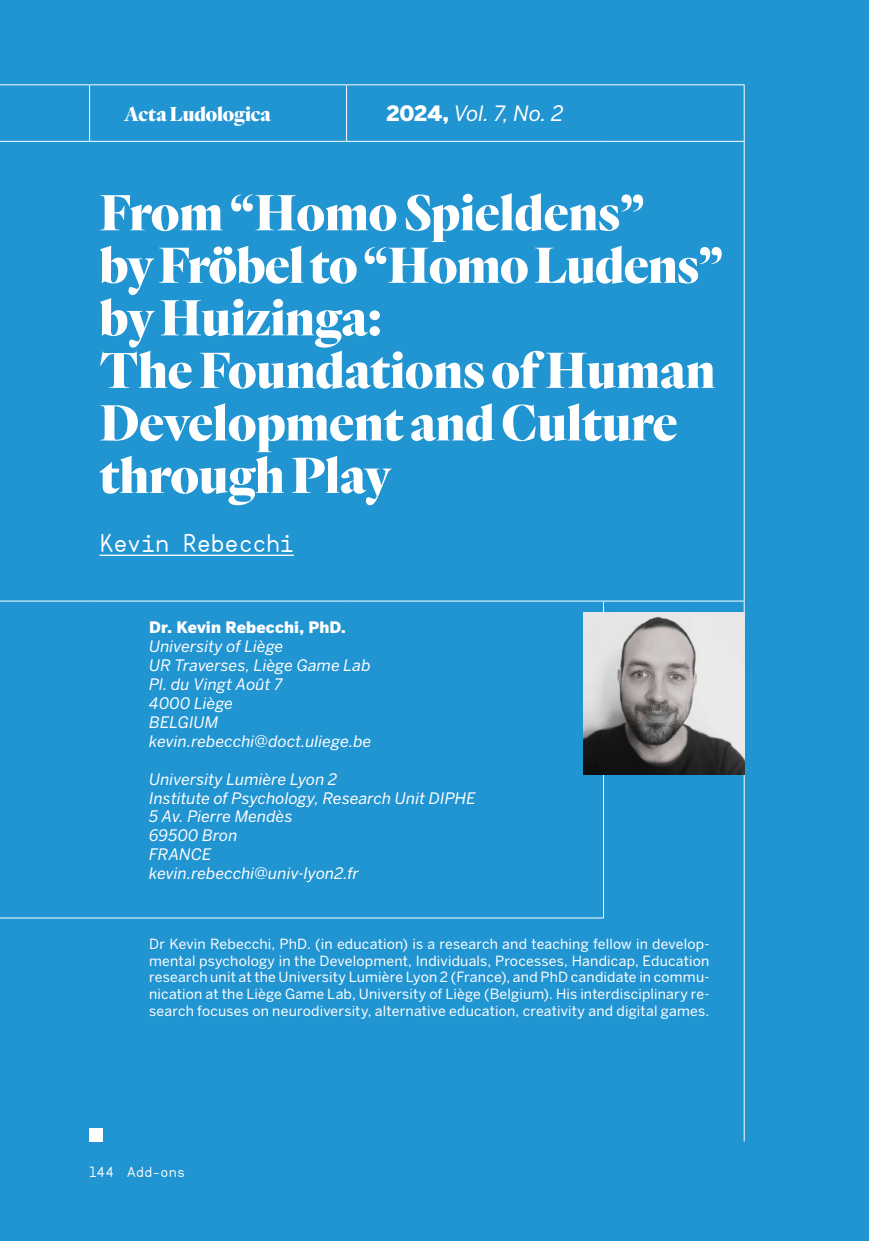
<style>
.page{position:relative;width:869px;height:1241px;background:#fff}
.page>*{position:absolute;margin:0;border:0;box-sizing:border-box;transform-origin:0 0}
.t1{font:900 52.5px/52.5px "Quarto";color:#fff}
.t2{font:24.5px "AHAMONO";color:#fff}
.t3{font:italic 21px "Benton Sans";color:#fff}
.t4{font:900 21px "Quarto";letter-spacing:-.005em;color:#fff}
.t5{font:italic 15.75px/18.9px "Benton Sans";letter-spacing:.005em;color:#fff}
.t6{font:900 15.75px "Benton Sans";letter-spacing:.01em;color:#fff}
.t7{font:14px/16.8px "Benton Sans";letter-spacing:.01em;color:#fff;text-align:justify}
.t8{font:14px "AHAMONO";letter-spacing:.025em;color:#fff}
.s1{font-weight:900;font-style:normal}
</style>
<div class="page">
<div style="left:0;top:0;width:868px;height:1240px;background:#2194d2"></div>
<hr style="left:0;top:84px;width:90px;height:1px;background:#fff">
<hr style="left:90px;top:84px;width:256px;height:1px;background:#fff">
<hr style="left:89px;top:85px;width:1px;height:56px;background:#fff">
<hr style="left:346px;top:84px;width:257px;height:1px;background:#fff">
<hr style="left:346px;top:85px;width:1px;height:56px;background:#fff">
<hr style="left:603px;top:84px;width:141px;height:1px;background:#fff">
<hr style="left:743px;top:85px;width:1px;height:56px;background:#fff">
<hr style="left:0;top:141px;width:90px;height:1px;background:#fff">
<hr style="left:90px;top:141px;width:256px;height:1px;background:#fff">
<hr style="left:346px;top:141px;width:257px;height:1px;background:#fff">
<hr style="left:603px;top:141px;width:141px;height:1px;background:#fff">
<hr style="left:743px;top:142px;width:1px;height:458px;background:#fff">
<hr style="left:0;top:600px;width:90px;height:1px;background:#fff">
<hr style="left:90px;top:600px;width:256px;height:1px;background:#fff">
<hr style="left:346px;top:600px;width:257px;height:1px;background:#fff">
<hr style="left:603px;top:600px;width:141px;height:1px;background:#fff">
<hr style="left:602px;top:601px;width:1px;height:316px;background:#fff">
<hr style="left:743px;top:601px;width:1px;height:316px;background:#fff">
<hr style="left:0;top:917px;width:90px;height:1px;background:#fff">
<hr style="left:90px;top:917px;width:256px;height:1px;background:#fff">
<hr style="left:346px;top:917px;width:257px;height:1px;background:#fff">
<hr style="left:743px;top:917px;width:1px;height:224px;background:#fff">
<hr style="left:99px;top:554px;width:195px;height:2px;background:#fff">
<div style="left:89px;top:1127px;width:14px;height:14px;background:#fff"></div>
<img style="left:583px;top:612px;width:161px;height:162px">
<h3 class="t4" style="left:124px;top:100px;width:148px">Acta Ludologica</h3>
<h3 class="t3" style="left:386px;top:101px;width:179px"><span class="s1">2024,</span> Vol. 7, No. 2</h3>
<h1 class="t1" style="left:99px;top:186px;width:625px">From “Homo Spieldens”<br>by Fröbel to “Homo Ludens” by Huizinga:<br>The Foundations of Human<br>Development and Culture through Play</h1>
<h2 class="t2" style="left:99px;top:521px;width:196px">Kevin Rebecchi</h2>
<p class="t6" style="left:149px;top:617px;width:198px">Dr. Kevin Rebecchi, PhD.</p>
<p class="t5" style="left:149px;top:637px;width:224px">University of Liège<br>UR Traverses, Liège Game Lab<br>Pl. du Vingt Août 7<br>4000 Liège<br>BELGIUM kevin.rebecchi@doct.uliege.be</p>
<p class="t5" style="left:149px;top:769px;width:328px">University Lumière Lyon 2<br>Institute of Psychology, Research Unit DIPHE<br>5 Av. Pierre Mendès<br>69500 Bron<br>FRANCE<br>kevin.rebecchi@univ-lyon2.fr</p>
<p class="t7" style="left:149px;top:935px;width:561px">Dr Kevin Rebecchi, PhD. (in education) is a research and teaching fellow in develop&shy;mental psychology in the Development, Individuals, Processes, Handicap, Education research unit at the University Lumière Lyon 2 (France), and PhD candidate in commu&shy;nication at the Liège Game Lab, University of Liège (Belgium). His interdisciplinary re&shy;search focuses on neurodiversity, alternative education, creativity and digital games.</p>
<p class="t8" style="left:89px;top:1158px;width:97px">144 Add-ons</p>
</div>
